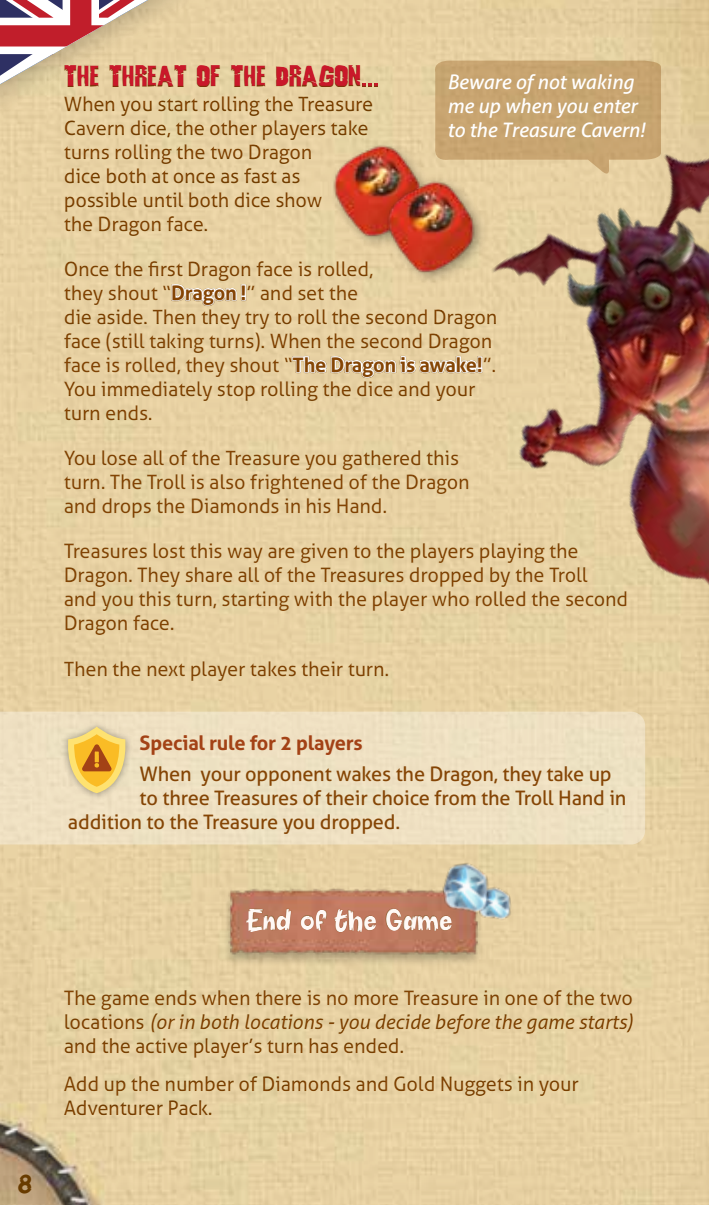
<style>
.page{position:relative;width:709px;height:1205px;background:#fff}
.page>*{position:absolute;margin:0;border:0;box-sizing:border-box;transform-origin:0 0}
.t1{font:28.75px "Pineapple Demo";letter-spacing:-.01em;color:#fff9f6}
.t2{font:27.5px "Godzilla";letter-spacing:-.01em;color:#c9182a}
.t3{font:25px "Pineapple Demo";color:#683b00}
.t4{font:20px/24px "Aller";letter-spacing:-.01em;color:#854505}
.t5{font:italic 20px/24px "Aller";letter-spacing:-.01em;color:#fff}
.t6{font:700 20px "Aller";letter-spacing:-.01em;color:#a34216}
.s1{font-size:55px}
.s2{font-weight:700;color:#fff}
.s3{font-style:italic}
</style>
<div class="page">
<img style="left:0;top:0;width:709px;height:1205px">
<div style="left:0;top:0;width:208px;height:122px;background:#e7d0a2"></div>
<svg style="left:0;top:0;width:170px;height:96px"></svg>
<div style="left:45px;top:39px;width:617px;height:1090px;background:#683b00;opacity:.73"></div>
<img style="left:482px;top:109px;width:227px;height:505px">
<div style="left:0;top:711px;width:645px;height:133px;background:#eee1c2"></div>
<div style="left:60px;top:719px;width:73px;height:81px;background:#efe0c2"></div>
<svg style="left:63px;top:726px;width:67px;height:67px"></svg>
<div style="left:222px;top:890px;width:262px;height:78px;background:#000;opacity:.25"></div>
<img style="left:226px;top:885px;width:256px;height:75px">
<div style="left:189px;top:895px;width:302px;height:49px;background:#683b00;opacity:.73"></div>
<img style="left:467px;top:881px;width:51px;height:45px">
<img style="left:435px;top:853px;width:64px;height:69px">
<svg style="left:432px;top:61px;width:229px;height:115px;background:#ca7"></svg>
<div style="left:328px;top:140px;width:106px;height:110px;background:#e7d0a2"></div>
<img style="left:325px;top:139px;width:104px;height:103px">
<div style="left:382px;top:176px;width:106px;height:110px;background:#e7d1a3"></div>
<img style="left:379px;top:175px;width:104px;height:103px">
<p class="t3" style="left:18px;top:1166px;width:15px">8</p>
<h2 class="t2" style="left:64px;top:64px;width:316px">THE THREAT OF THE DRAGON<span class="s1">...</span></h2>
<p class="t4" style="left:64px;top:91px;width:311px">When you start rolling the Treasure<br>Cavern dice, the other players take turns rolling the two Dragon<br>dice both at once as fast as possible until both dice show<br>the Dragon face.</p>
<p class="t4" style="left:64px;top:257px;width:435px">Once the first Dragon face is rolled,<br>they shout “<span class="s2">Dragon !</span>” and set the<br>die aside. Then they try to roll the second Dragon face (still taking turns). When the second Dragon face is rolled, they shout “<span class="s2">The Dragon is awake!</span>”.<br>You immediately stop rolling the dice and your turn ends.</p>
<p class="t4" style="left:64px;top:446px;width:407px">You lose all of the Treasure you gathered this turn. The Troll is also frightened of the Dragon and drops the Diamonds in his Hand.</p>
<p class="t4" style="left:64px;top:539px;width:566px">Treasures lost this way are given to the players playing the Dragon. They share all of the Treasures dropped by the Troll<br>and you this turn, starting with the player who rolled the second Dragon face.</p>
<p class="t4" style="left:64px;top:656px;width:327px">Then the next player takes their turn.</p>
<p class="t5" style="left:447px;top:70px;width:199px">Beware of not waking me up when you enter to the Treasure Cavern!</p>
<p class="t6" style="left:140px;top:730px;width:224px">Special rule for 2 players</p>
<p class="t4" style="left:140px;top:761px;width:473px">When your opponent wakes the Dragon, they take up</p>
<p class="t4" style="left:140px;top:785px;width:488px">to three Treasures of their choice from the Troll Hand in</p>
<p class="t4" style="left:68px;top:809px;width:334px">addition to the Treasure you dropped.</p>
<h1 class="t1" style="left:245px;top:900px;width:209px">End of the Game</h1>
<p class="t4" style="left:64px;top:986px;width:571px;text-align:justify">The game ends when there is no more Treasure in one of the two locations <span class="s3">(or in both locations - you decide before the game starts) </span>and the active player’s turn has ended.</p>
<p class="t4" style="left:64px;top:1072px;width:516px">Add up the number of Diamonds and Gold Nuggets in your<br>Adventurer Pack.</p>
</div>
